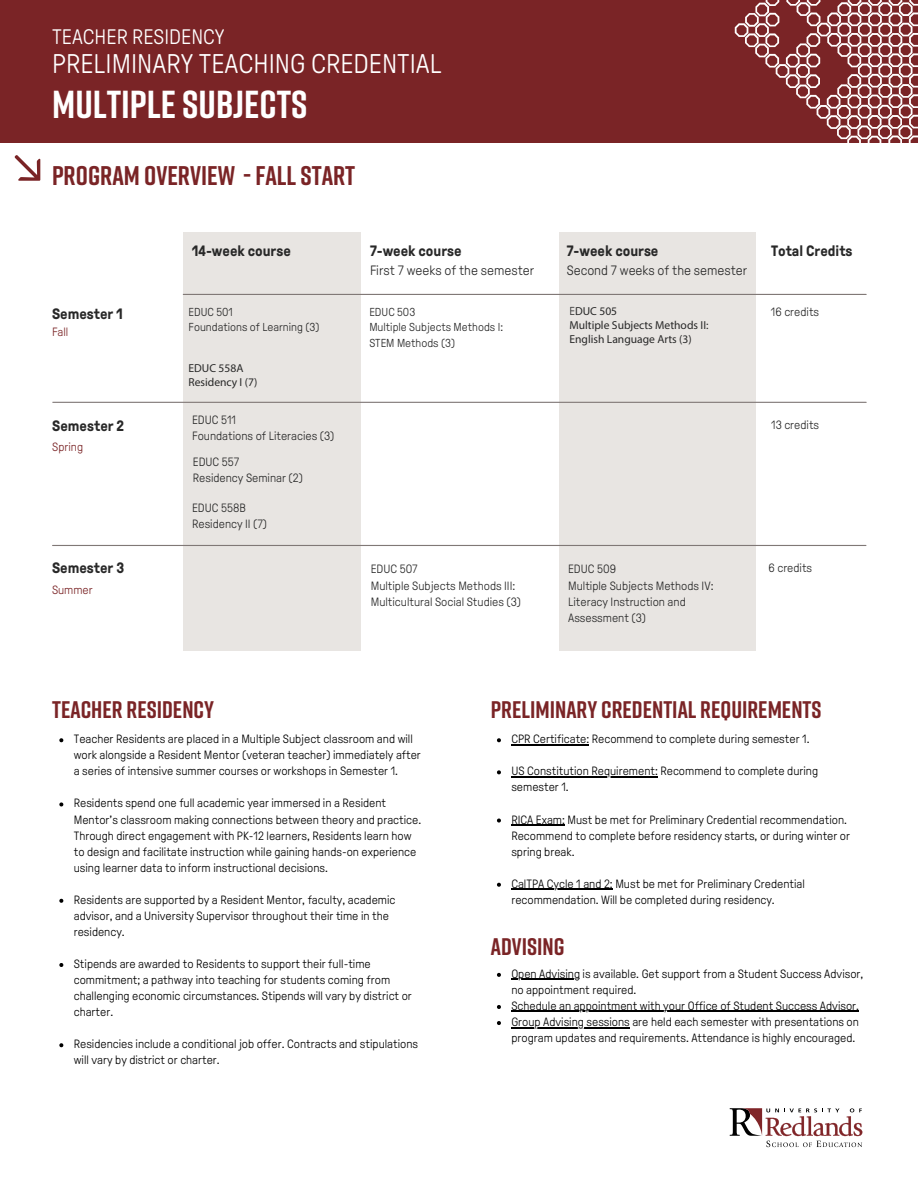
<style>
.page{position:relative;width:918px;height:1188px;background:#fff}
.page>*{position:absolute;margin:0;border:0;box-sizing:border-box;transform-origin:0 0}
.t1{font:700 39px "Rift";color:#fff}
.t2{font:300 27px "GT Pressura";color:#fff}
.t3{font:700 27px "Rift";color:#7a2426}
.t4{font:700 24px "Rift";color:#7a2426}
.t5{font:300 21px "GT Pressura";color:#fff}
.t6{font:700 15px "GT Pressura";color:#282828}
.t7{font:300 13.5px "GT Pressura";color:#282828}
.t8{font:300 12px/16px "GT Pressura";color:#000}
.t9{font:300 12px/16px "GT Pressura";color:#282828}
.t10{font:300 12px "GT Pressura";color:#7a2426}
.t11{font:300 11.55px/15.5px "GT Pressura";color:#282828}
.t12{font:11.55px/13.6px "Myriad Pro";color:#282828}
.s1{font-family:"GT Pressura";font-weight:300}
</style>
<div class="page">
<div style="left:0;top:0;width:918px;height:143px;background:#7a2426"></div>
<svg style="left:735px;top:0;width:183px;height:143px"></svg>
<div style="left:183px;top:233px;width:177px;height:418px;background:#e8e5e2"></div>
<div style="left:559px;top:233px;width:196px;height:418px;background:#e8e5e2"></div>
<hr style="left:183px;top:294px;width:683px;height:1px;background:#807876">
<hr style="left:53px;top:402px;width:813px;height:1px;background:#807876">
<hr style="left:53px;top:545px;width:813px;height:1px;background:#807876">
<svg style="left:730px;top:1108px;width:132px;height:39px"></svg>
<svg style="left:15px;top:155px;width:25px;height:26px"></svg>
<svg style="left:497px;top:738px;width:4px;height:4px"></svg>
<hr style="left:511px;top:744px;width:78px;height:1px;background:#000">
<svg style="left:497px;top:770px;width:4px;height:4px"></svg>
<hr style="left:511px;top:776px;width:147px;height:1px;background:#000">
<svg style="left:497px;top:819px;width:4px;height:4px"></svg>
<hr style="left:511px;top:825px;width:54px;height:1px;background:#000">
<svg style="left:497px;top:883px;width:4px;height:4px"></svg>
<hr style="left:511px;top:889px;width:102px;height:1px;background:#000">
<svg style="left:59px;top:738px;width:4px;height:4px"></svg>
<svg style="left:59px;top:802px;width:4px;height:4px"></svg>
<svg style="left:59px;top:899px;width:4px;height:4px"></svg>
<svg style="left:59px;top:963px;width:4px;height:4px"></svg>
<svg style="left:59px;top:1043px;width:4px;height:4px"></svg>
<svg style="left:497px;top:973px;width:4px;height:4px"></svg>
<hr style="left:511px;top:979px;width:69px;height:1px;background:#000">
<svg style="left:497px;top:1005px;width:4px;height:4px"></svg>
<hr style="left:511px;top:1011px;width:348px;height:1px;background:#000">
<svg style="left:497px;top:1021px;width:4px;height:4px"></svg>
<hr style="left:511px;top:1027px;width:119px;height:1px;background:#000">
<h3 class="t5" style="left:52px;top:25px;width:174px">TEACHER RESIDENCY</h3>
<h2 class="t2" style="left:52px;top:49px;width:391px">PRELIMINARY TEACHING CREDENTIAL</h2>
<h1 class="t1" style="left:52px;top:80px;width:257px">MULTIPLE SUBJECTS</h1>
<h2 class="t3" style="left:52px;top:159px;width:305px">PROGRAM OVERVIEW - FALL START</h2>
<p class="t6" style="left:192px;top:242px;width:100px">14-week course</p>
<p class="t6" style="left:370px;top:242px;width:93px">7-week course</p>
<p class="t7" style="left:370px;top:263px;width:166px">First 7 weeks of the semester</p>
<p class="t6" style="left:567px;top:242px;width:93px">7-week course</p>
<p class="t7" style="left:567px;top:263px;width:182px">Second 7 weeks of the semester</p>
<p class="t6" style="left:52px;top:305px;width:72px">Semester 1</p>
<p class="t10" style="left:52px;top:325px;width:18px">Fall</p>
<p class="t11" style="left:189px;top:304px;width:132px">EDUC 501<br>Foundations of Learning (3)</p>
<p class="t12" style="left:569px;top:305px;width:141px"><span class="s1">E</span>DUC 505<br>Multiple Subjects Methods II:<br>English Language Arts (3)</p>
<p class="t11" style="left:190px;top:315px;width:45px">MALT 601</p>
<p class="t11" style="left:369px;top:304px;width:135px">EDUC 503<br>Multiple Subjects Methods I:<br>STEM Methods (3)</p>
<p class="t12" style="left:189px;top:361px;width:70px">EDUC 558A<br>Residency I (7)</p>
<p class="t6" style="left:52px;top:418px;width:73px">Semester 2</p>
<p class="t9" style="left:192px;top:412px;width:144px">EDUC 511<br>Foundations of Literacies (3)</p>
<p class="t10" style="left:52px;top:441px;width:32px">Spring</p>
<p class="t9" style="left:193px;top:454px;width:112px">EDUC 557<br>Residency Seminar (2)</p>
<p class="t9" style="left:192px;top:500px;width:76px">EDUC 558B<br>Residency II (7)</p>
<p class="t6" style="left:771px;top:242px;width:83px">Total Credits</p>
<p class="t9" style="left:771px;top:304px;width:50px">16 credits</p>
<p class="t9" style="left:771px;top:417px;width:50px">13 credits</p>
<p class="t6" style="left:52px;top:559px;width:74px">Semester 3</p>
<p class="t10" style="left:52px;top:583px;width:42px">Summer</p>
<p class="t9" style="left:371px;top:561px;width:49px">EDUC 507</p>
<p class="t9" style="left:769px;top:560px;width:45px">6 credits</p>
<p class="t9" style="left:371px;top:577px;width:152px">Multiple Subjects Methods III:<br>Multicultural Social Studies (3)</p>
<p class="t9" style="left:568px;top:561px;width:147px">EDUC 509<br>Multiple Subjects Methods IV:<br>Literacy Instruction and<br>Assessment (3)</p>
<h3 class="t4" style="left:52px;top:694px;width:163px">TEACHER RESIDENCY</h3>
<p class="t8" style="left:74px;top:731px;width:349px">Teacher Residents are placed in a Multiple Subject classroom and will work alongside a Resident Mentor (veteran teacher) immediately after a series of intensive summer courses or workshops in Semester 1.</p>
<p class="t8" style="left:74px;top:795px;width:349px">Residents spend one full academic year immersed in a Resident Mentor’s classroom making connections between theory and practice.<br>Through direct engagement with PK-12 learners, Residents learn how to design and facilitate instruction while gaining hands-on experience using learner data to inform instructional decisions.</p>
<p class="t8" style="left:74px;top:892px;width:323px">Residents are supported by a Resident Mentor, faculty, academic advisor, and a University Supervisor throughout their time in the residency.</p>
<p class="t8" style="left:74px;top:956px;width:340px">Stipends are awarded to Residents to support their full-time commitment; a pathway into teaching for students coming from challenging economic circumstances. Stipends will vary by district or charter.</p>
<p class="t8" style="left:74px;top:1036px;width:346px">Residencies include a conditional job offer. Contracts and stipulations will vary by district or charter.</p>
<h3 class="t4" style="left:491px;top:694px;width:332px">PRELIMINARY CREDENTIAL REQUIREMENTS</h3>
<p class="t8" style="left:511px;top:731px;width:300px">CPR Certificate: Recommend to complete during semester 1.</p>
<p class="t8" style="left:511px;top:763px;width:308px">US Constitution Requirement: Recommend to complete during semester 1.</p>
<p class="t8" style="left:511px;top:811px;width:340px">RICA Exam: Must be met for Preliminary Credential recommendation.<br>Recommend to complete before residency starts, or during winter or spring break.</p>
<p class="t8" style="left:511px;top:876px;width:295px">CalTPA Cycle 1 and 2: Must be met for Preliminary Credential recommendation. Will be completed during residency.</p>
<h3 class="t4" style="left:491px;top:931px;width:75px">ADVISING</h3>
<p class="t8" style="left:511px;top:966px;width:354px">Open Advising is available. Get support from a Student Success Advisor, no appointment required.<br>Schedule an appointment with your Office of Student Success Advisor.<br>Group Advising sessions are held each semester with presentations on program updates and requirements. Attendance is highly encouraged.</p>
</div>
